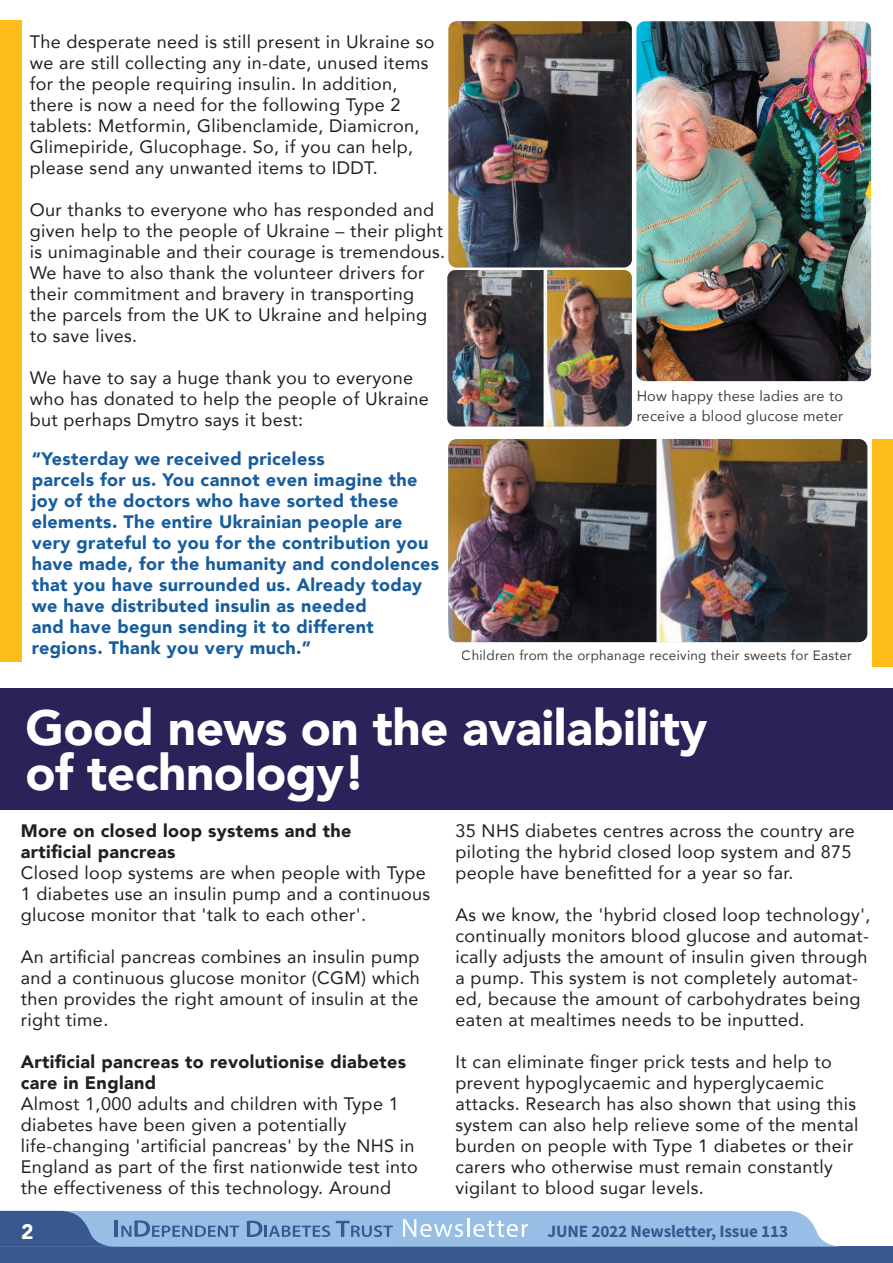
<style>
.page{position:relative;width:893px;height:1263px;background:#fff}
.page>*{position:absolute;margin:0;border:0;box-sizing:border-box;transform-origin:0 0}
.t1{font:900 49.5px "Avenir";letter-spacing:-.01em;color:#fff}
.t2{font:900 21px "Avenir";color:#fff}
.t3{font:18px/21px "Avenir";letter-spacing:.02em;color:#231f20}
.t4{font:900 18px/21px "Avenir";letter-spacing:.02em;color:#175d9e}
.t5{font:900 18px/21px "Avenir";letter-spacing:.02em;color:#231f20}
.t6{font:700 17.25px "Source Sans Pro";letter-spacing:-.01em;color:#38588f}
.t7{font:14.55px/20.2px "Avenir";letter-spacing:.02em;color:#000}
.t8{font:13.5px "Avenir";letter-spacing:.02em;color:#000}
</style>
<div class="page">
<div style="left:0;top:1246px;width:893px;height:17px;background:#38588f"></div>
<svg style="left:0;top:1211px;width:840px;height:36px;background:#8cb1d8"></svg>
<img style="left:448px;top:439px;width:419px;height:203px">
<div style="left:0;top:689px;width:893px;height:121px;background:#2a2258"></div>
<img style="left:636px;top:21px;width:235px;height:360px">
<div style="left:0;top:20px;width:21px;height:642px;background:#fdbc17"></div>
<div style="left:872px;top:439px;width:21px;height:227px;background:#fdbc17"></div>
<img style="left:448px;top:21px;width:184px;height:246px">
<img style="left:447px;top:270px;width:185px;height:156px">
<p class="t3" style="left:30px;top:30px;width:406px">The desperate need is still present in Ukraine so we are still collecting any in-date, unused items for the people requiring insulin. In addition, there is now a need for the following Type 2</p>
<p class="t3" style="left:30px;top:115px;width:391px">tablets: Metformin, Glibenclamide, Diamicron,</p>
<p class="t3" style="left:30px;top:136px;width:385px">Glimepiride, Glucophage. So, if you can help, please send any unwanted items to IDDT.</p>
<p class="t3" style="left:30px;top:199px;width:417px">Our thanks to everyone who has responded and given help to the people of Ukraine – their plight is unimaginable and their courage is tremendous.<br>We have to also thank the volunteer drivers for their commitment and bravery in transporting the parcels from the UK to Ukraine and helping to save lives.</p>
<p class="t3" style="left:30px;top:367px;width:401px">We have to say a huge thank you to everyone who has donated to help the people of Ukraine but perhaps Dmytro says it best:</p>
<p class="t4" style="left:32px;top:447px;width:294px">“Yesterday we received priceless</p>
<p class="t4" style="left:32px;top:468px;width:387px">parcels for us. You cannot even imagine the</p>
<p class="t4" style="left:32px;top:489px;width:368px">joy of the doctors who have sorted these</p>
<p class="t4" style="left:32px;top:510px;width:372px">elements. The entire Ukrainian people are</p>
<p class="t4" style="left:32px;top:531px;width:409px">very grateful to you for the contribution you have made, for the humanity and condolences that you have surrounded us. Already today we have distributed insulin as needed</p>
<p class="t4" style="left:32px;top:615px;width:343px">and have begun sending it to different</p>
<p class="t4" style="left:32px;top:636px;width:281px">regions. Thank you very much.”</p>
<p class="t7" style="left:636px;top:385px;width:208px">How happy these ladies are to receive a blood glucose meter</p>
<p class="t8" style="left:462px;top:644px;width:391px">Children from the orphanage receiving their sweets for Easter</p>
<p class="t1" style="left:26px;top:685px;width:683px">Good news on the availability</p>
<p class="t1" style="left:26px;top:730px;width:341px">of technology!</p>
<p class="t5" style="left:21px;top:819px;width:332px">More on closed loop systems and the</p>
<p class="t5" style="left:21px;top:840px;width:156px">artificial pancreas</p>
<p class="t3" style="left:21px;top:861px;width:411px">Closed loop systems are when people with Type<br>1 diabetes use an insulin pump and a continuous glucose monitor that 'talk to each other'.</p>
<p class="t3" style="left:21px;top:945px;width:401px;text-align:justify">An artificial pancreas combines an insulin pump and a continuous glucose monitor (CGM) which then provides the right amount of insulin at the right time.</p>
<p class="t5" style="left:21px;top:1050px;width:387px">Artificial pancreas to revolutionise diabetes care in England</p>
<p class="t3" style="left:21px;top:1092px;width:379px">Almost 1,000 adults and children with Type 1</p>
<p class="t3" style="left:21px;top:1113px;width:327px">diabetes have been given a potentially</p>
<p class="t3" style="left:21px;top:1134px;width:399px">life-changing 'artificial pancreas' by the NHS in<br>England as part of the first nationwide test into</p>
<p class="t3" style="left:21px;top:1176px;width:372px">the effectiveness of this technology. Around</p>
<p class="t3" style="left:456px;top:819px;width:401px">35 NHS diabetes centres across the country are piloting the hybrid closed loop system and 875 people have benefitted for a year so far.</p>
<p class="t3" style="left:456px;top:903px;width:416px">As we know, the 'hybrid closed loop technology', continually monitors blood glucose and automat&shy;ically adjusts the amount of insulin given through a pump. This system is not completely automat&shy;ed, because the amount of carbohydrates being eaten at mealtimes needs to be inputted.</p>
<p class="t3" style="left:456px;top:1050px;width:378px">It can eliminate finger prick tests and help to</p>
<p class="t3" style="left:456px;top:1071px;width:370px">prevent hypoglycaemic and hyperglycaemic</p>
<p class="t3" style="left:456px;top:1092px;width:404px">attacks. Research has also shown that using this system can also help relieve some of the mental burden on people with Type 1 diabetes or their carers who otherwise must remain constantly</p>
<p class="t3" style="left:456px;top:1176px;width:250px">vigilant to blood sugar levels.</p>
<p class="t2" style="left:21px;top:1214px;width:14px">2</p>
<p class="t6" style="left:548px;top:1219px;width:242px">JUNE 2022 Newsletter, Issue 113</p>
</div>
